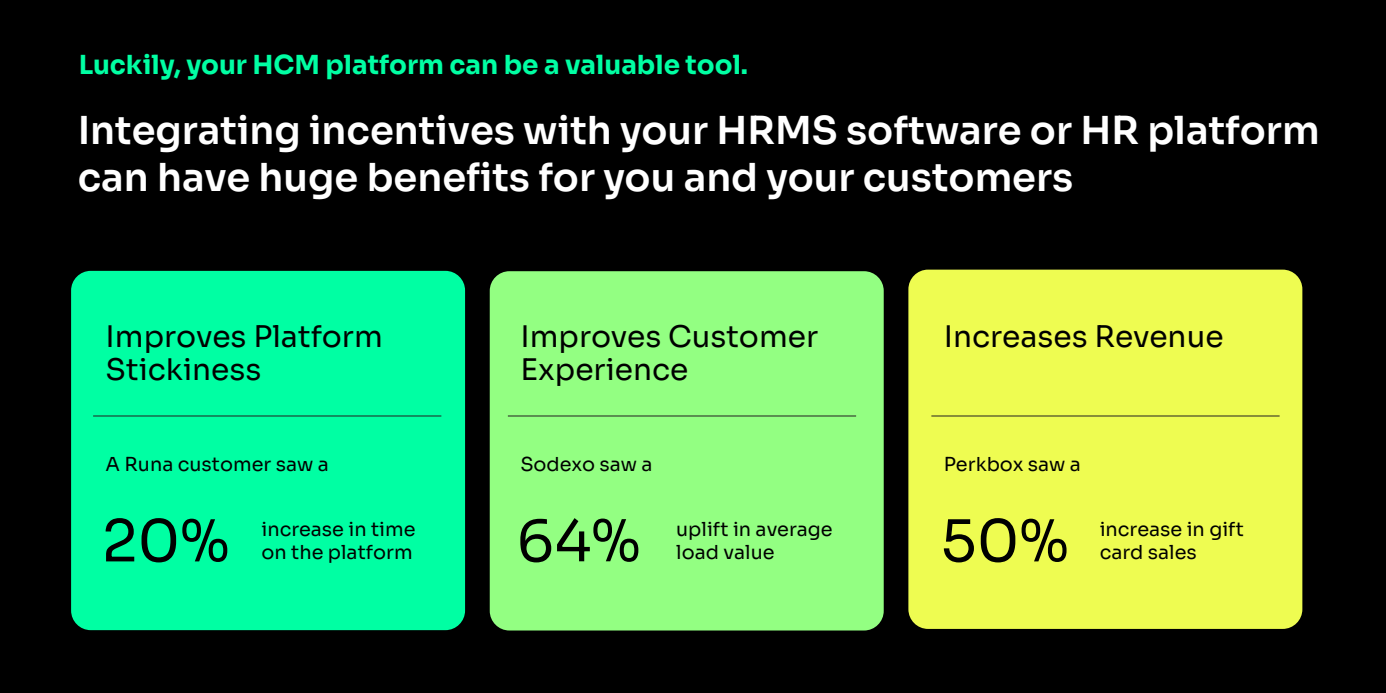
<style>
.page{position:relative;width:1386px;height:693px;background:#000}
.page>*{position:absolute;margin:0;border:0;box-sizing:border-box;transform-origin:0 0}
.t1{font:57.75px "Sora";color:#000}
.t2{font:600 38.5px/46.2px "Sora";color:#fff}
.t3{font:29.75px/33.2px "Sora";color:#000}
.t4{font:700 26.25px "Sora";color:#00ffa3}
.t5{font:19.25px "Sora";color:#000}
</style>
<div class="page">
<div style="left:71px;top:271px;width:394px;height:359px;background:#00ffa3;border-radius:20px"></div>
<div style="left:490px;top:271px;width:394px;height:360px;background:#93ff82;border-radius:20px"></div>
<div style="left:908px;top:270px;width:394px;height:359px;background:#eefc51;border-radius:20px"></div>
<hr style="left:93px;top:416px;width:348px;height:1px;background:#231f20">
<hr style="left:508px;top:416px;width:348px;height:1px;background:#231f20">
<hr style="left:931px;top:416px;width:349px;height:1px;background:#231f20">
<h3 class="t4" style="left:79px;top:43px;width:671px">Luckily, your HCM platform can be a valuable tool.</h3>
<h2 class="t2" style="left:78px;top:104px;width:1243px">Integrating incentives with your HRMS software or HR platform can have huge benefits for you and your customers</h2>
<h3 class="t3" style="left:106px;top:317px;width:279px">Improves Platform<br>Stickiness</h3>
<h3 class="t3" style="left:520px;top:317px;width:299px">Improves Customer<br>Experience</h3>
<h3 class="t3" style="left:944px;top:317px;width:281px">Increases Revenue</h3>
<p class="t5" style="left:106px;top:448px;width:225px">A Runa customer saw a</p>
<p class="t5" style="left:520px;top:448px;width:134px">Sodexo saw a</p>
<p class="t5" style="left:944px;top:448px;width:139px">Perkbox saw a</p>
<h1 class="t1" style="left:102px;top:493px;width:129px">20%</h1>
<p class="t5" style="left:261px;top:513px;width:156px">increase in time</p>
<p class="t5" style="left:261px;top:536px;width:153px">on the platform</p>
<h1 class="t1" style="left:516px;top:493px;width:126px">64%</h1>
<p class="t5" style="left:676px;top:513px;width:158px">uplift in average</p>
<p class="t5" style="left:676px;top:536px;width:100px">load value</p>
<h1 class="t1" style="left:941px;top:493px;width:129px">50%</h1>
<p class="t5" style="left:1100px;top:513px;width:146px">increase in gift</p>
<p class="t5" style="left:1100px;top:536px;width:99px">card sales</p>
</div>
